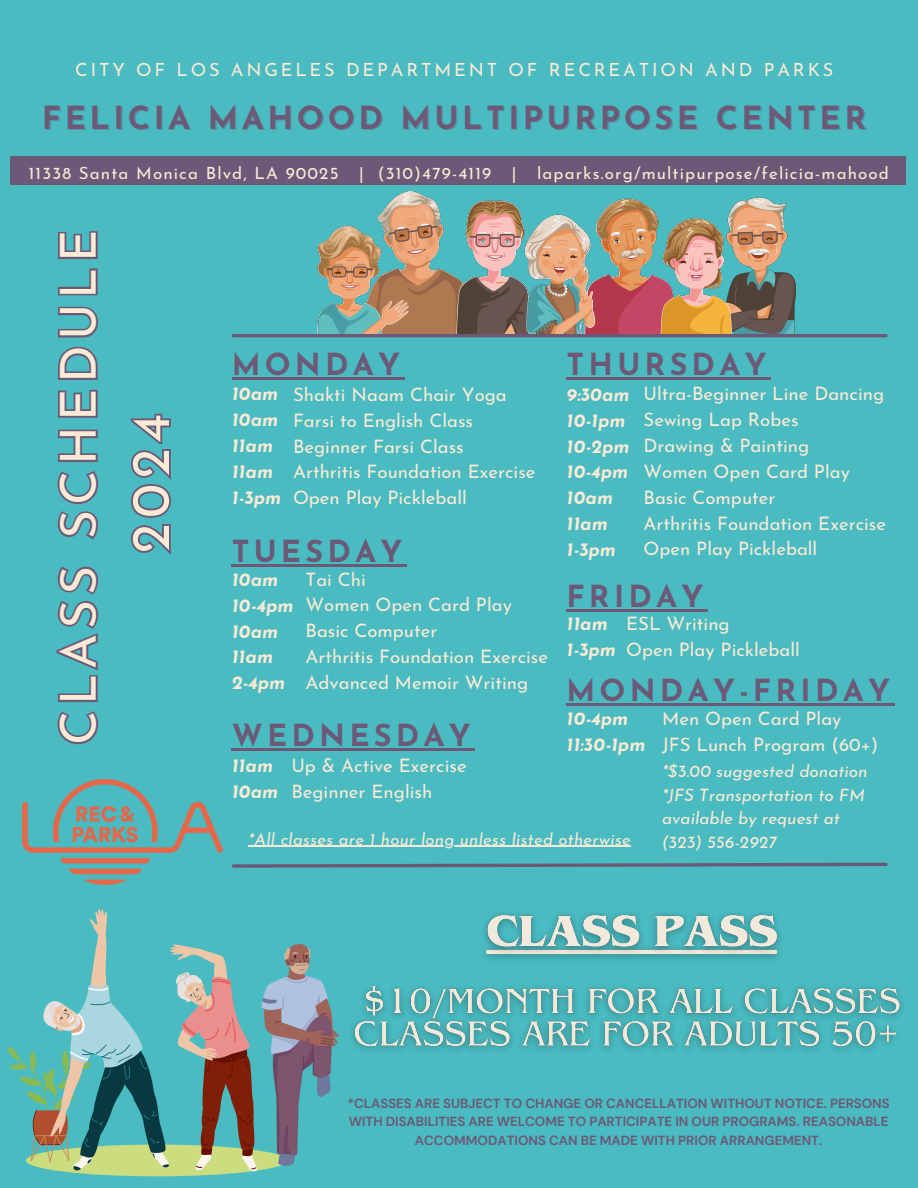
<style>
.page{position:relative;width:918px;height:1188px;background:#49bbc1}
.page>*{position:absolute;margin:0;border:0;box-sizing:border-box;transform-origin:0 0}
.t1{font:54.3px "Josefin Sans";color:#fbead5}
.t2{font:49.8px "Josefin Sans";letter-spacing:.105em;color:#fbead5}
.t3{font:700 31.8px "Josefin Sans";letter-spacing:.115em;color:#6c5977}
.t4{font:700 30.45px "Josefin Sans";letter-spacing:.14em;color:#6c5977}
.t5{font:18.6px "Josefin Sans";color:#fbead5}
.t6{font:italic 700 18.6px/25.8px "Josefin Sans";color:#fbead5}
.t7{font:18.15px "Josefin Sans";letter-spacing:.155em;color:#fbead5}
.t8{font:italic 17.1px/23.7px "Josefin Sans";color:#fbead5}
.t9{font:16.95px "Josefin Sans";letter-spacing:.065em;color:#fbead5}
.t10{font:italic 16.65px "Josefin Sans";letter-spacing:.02em;color:#fbead5}
.t11{font:700 13.2px/18.1px "DM Sans";color:#6c5977;text-align:center}
</style>
<div class="page">
<svg style="left:231px;top:862px;width:657px;height:6px"></svg>
<hr style="left:233px;top:334px;width:653px;height:3px;background:#6c5977">
<div style="left:10px;top:156px;width:896px;height:29px;background:#6c5977"></div>
<img style="left:22px;top:780px;width:200px;height:104px">
<img style="left:318px;top:192px;width:478px;height:141px">
<div style="left:26px;top:1145px;width:261px;height:31px;background:#cbdd7f;border-radius:50%"></div>
<svg style="left:7px;top:909px;width:251px;height:263px"></svg>
<img style="left:262px;top:944px;width:76px;height:222px">
<hr style="left:232px;top:377px;width:172px;height:2px;background:#6c5977">
<hr style="left:232px;top:564px;width:175px;height:3px;background:#6c5977">
<hr style="left:232px;top:748px;width:243px;height:3px;background:#6c5977">
<hr style="left:566px;top:377px;width:205px;height:2px;background:#6c5977">
<hr style="left:566px;top:610px;width:142px;height:2px;background:#6c5977">
<svg style="left:56px;top:231px;width:43px;height:514px"></svg>
<svg style="left:131px;top:413px;width:40px;height:142px"></svg>
<hr style="left:249px;top:846px;width:382px;height:1px;background:#fbead5">
<hr style="left:566px;top:703px;width:328px;height:2px;background:#6c5977">
<img style="left:352px;top:914px;width:550px;height:136px">
<p class="t7" style="left:75px;top:63px;width:760px">CITY OF LOS ANGELES DEPARTMENT OF RECREATION AND PARKS</p>
<p class="t3" style="left:42px;top:105px;width:826px">FELICIA MAHOOD MULTIPURPOSE CENTER</p>
<p class="t9" style="left:29px;top:166px;width:862px">11338 Santa Monica Blvd, LA 90025 | (310)479-4119 | laparks.org/multipurpose/felicia-mahood</p>
<p class="t2" style="left:59px;top:745px;width:517px;rotate:-90deg">CLASS SCHEDULE</p>
<p class="t1" style="left:128px;top:553px;width:141px;rotate:-90deg">2024</p>
<h2 class="t4" style="left:232px;top:352px;width:170px">MONDAY</h2>
<p class="t6" style="left:232px;top:383px;width:48px">10am<br>10am<br>11am<br>11am</p>
<p class="t6" style="left:232px;top:486px;width:51px">1-3pm</p>
<p class="t4" style="left:566px;top:352px;width:202px">THURSDAY</p>
<p class="t6" style="left:566px;top:383px;width:65px">9:30am<br>10-1pm<br>10-2pm<br>10-4pm<br>10am<br>11am</p>
<p class="t6" style="left:566px;top:538px;width:51px">1-3pm</p>
<p class="t5" style="left:644px;top:386px;width:242px">Ultra-Beginner Line Dancing</p>
<p class="t5" style="left:644px;top:412px;width:157px">Sewing Lap Robes</p>
<p class="t5" style="left:644px;top:438px;width:167px">Drawing &amp; Painting</p>
<h6 class="t5" style="left:644px;top:464px;width:208px">Women Open Card Play</h6>
<p class="t5" style="left:644px;top:490px;width:133px">Basic Computer</p>
<h4 class="t5" style="left:644px;top:516px;width:244px">Arthritis Foundation Exercise</h4>
<h6 class="t5" style="left:644px;top:542px;width:175px">Open Play Pickleball</h6>
<p class="t4" style="left:566px;top:585px;width:139px">FRIDAY</p>
<p class="t6" style="left:566px;top:612px;width:43px">11am</p>
<p class="t6" style="left:566px;top:638px;width:51px">1-3pm</p>
<h4 class="t5" style="left:293px;top:387px;width:215px">Shakti Naam Chair Yoga</h4>
<h4 class="t5" style="left:293px;top:413px;width:182px">Farsi to English Class</h4>
<h6 class="t5" style="left:293px;top:439px;width:172px">Beginner Farsi Class</h6>
<p class="t5" style="left:293px;top:464px;width:244px">Arthritis Foundation Exercise</p>
<p class="t5" style="left:293px;top:490px;width:175px">Open Play Pickleball</p>
<p class="t4" style="left:232px;top:539px;width:172px">TUESDAY</p>
<p class="t6" style="left:232px;top:568px;width:63px">10am<br>10-4pm<br>10am<br>11am</p>
<p class="t6" style="left:232px;top:672px;width:55px">2-4pm</p>
<p class="t5" style="left:306px;top:572px;width:62px">Tai Chi</p>
<h4 class="t5" style="left:306px;top:598px;width:208px">Women Open Card Play</h4>
<p class="t5" style="left:306px;top:623px;width:133px">Basic Computer</p>
<p class="t5" style="left:306px;top:649px;width:244px">Arthritis Foundation Exercise</p>
<p class="t5" style="left:306px;top:675px;width:224px">Advanced Memoir Writing</p>
<p class="t4" style="left:232px;top:723px;width:241px">WEDNESDAY</p>
<p class="t6" style="left:232px;top:754px;width:43px">11am</p>
<h6 class="t6" style="left:232px;top:780px;width:48px">10am</h6>
<h4 class="t5" style="left:626px;top:616px;width:105px">ESL Writing</h4>
<h6 class="t5" style="left:626px;top:642px;width:175px">Open Play Pickleball</h6>
<h4 class="t4" style="left:566px;top:678px;width:325px">MONDAY-FRIDAY</h4>
<h6 class="t6" style="left:566px;top:708px;width:63px">10-4pm</h6>
<p class="t6" style="left:566px;top:733px;width:80px">11:30-1pm</p>
<p class="t5" style="left:662px;top:711px;width:181px">Men Open Card Play</p>
<p class="t5" style="left:662px;top:737px;width:218px">JFS Lunch Program (60+)</p>
<p class="t8" style="left:662px;top:761px;width:207px">*$3.00 suggested donation</p>
<p class="t8" style="left:662px;top:784px;width:204px">*JFS Transportation to FM available by request at (323) 556-2927</p>
<p class="t5" style="left:291px;top:758px;width:177px">Up &amp; Active Exercise</p>
<p class="t5" style="left:291px;top:784px;width:142px">Beginner English</p>
<p class="t10" style="left:249px;top:832px;width:384px">*All classes are 1 hour long unless listed otherwise</p>
<p class="t11" style="left:347px;top:1095px;width:544px">*CLASSES ARE SUBJECT TO CHANGE OR CANCELLATION WITHOUT NOTICE. PERSONS<br>WITH DISABILITIES ARE WELCOME TO PARTICIPATE IN OUR PROGRAMS. REASONABLE<br>ACCOMMODATIONS CAN BE MADE WITH PRIOR ARRANGEMENT.</p>
</div>
